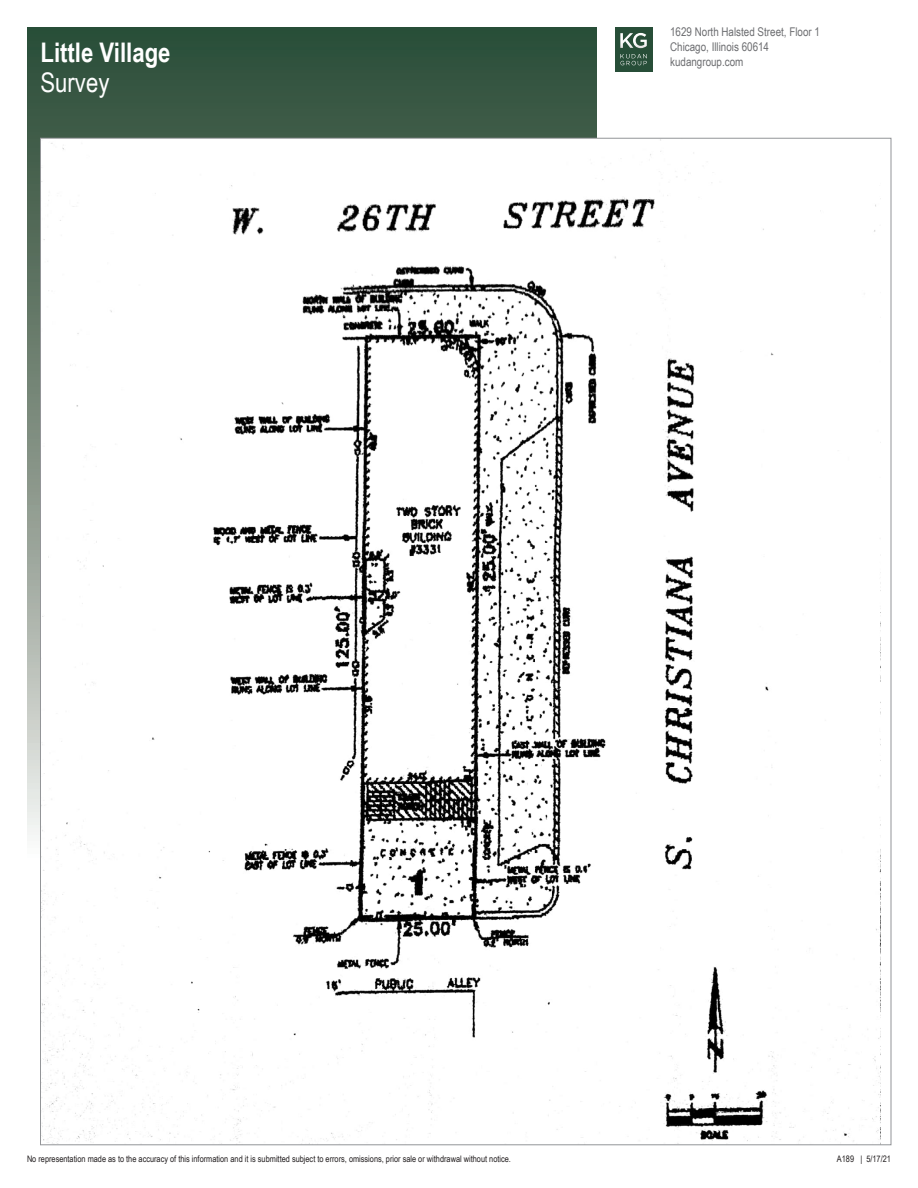
<style>
.page{position:relative;width:918px;height:1188px;background:#fff}
.page>*{position:absolute;margin:0;border:0;box-sizing:border-box;transform-origin:0 0}
.t1{font:700 27px "Arial Narrow";color:#fff}
.t2{font:27px "Arial Narrow";color:#fff}
.t3{font:12px "Arial Narrow";color:#6c6d70}
.t4{font:9px "Arial Narrow";color:#231f20}
</style>
<div class="page">
<svg style="left:27px;top:27px;width:570px;height:835px;background:#44614f"></svg>
<img style="left:42px;top:140px;width:839px;height:1003px">
<div style="left:615px;top:27px;width:37px;height:44px;background:#274e38"></div>
<svg style="left:620px;top:54px;width:27px;height:11px"></svg>
<svg style="left:620px;top:33px;width:27px;height:15px"></svg>
<p class="t1" style="left:40px;top:32px;width:132px">Little Village</p>
<p class="t2" style="left:40px;top:63px;width:70px">Survey</p>
<p class="t3" style="left:670px;top:23px;width:151px">1629 North Halsted Street, Floor 1</p>
<p class="t3" style="left:670px;top:38px;width:100px">Chicago, Illinois 60614</p>
<p class="t3" style="left:670px;top:53px;width:75px">kudangroup.com</p>
<p class="t4" style="left:27px;top:1152px;width:486px">No representation made as to the accuracy of this information and it is submitted subject to errors, omissions, prior sale or withdrawal without notice.</p>
<p class="t4" style="left:837px;top:1152px;width:56px">A189 | 5/17/21</p>
</div>
